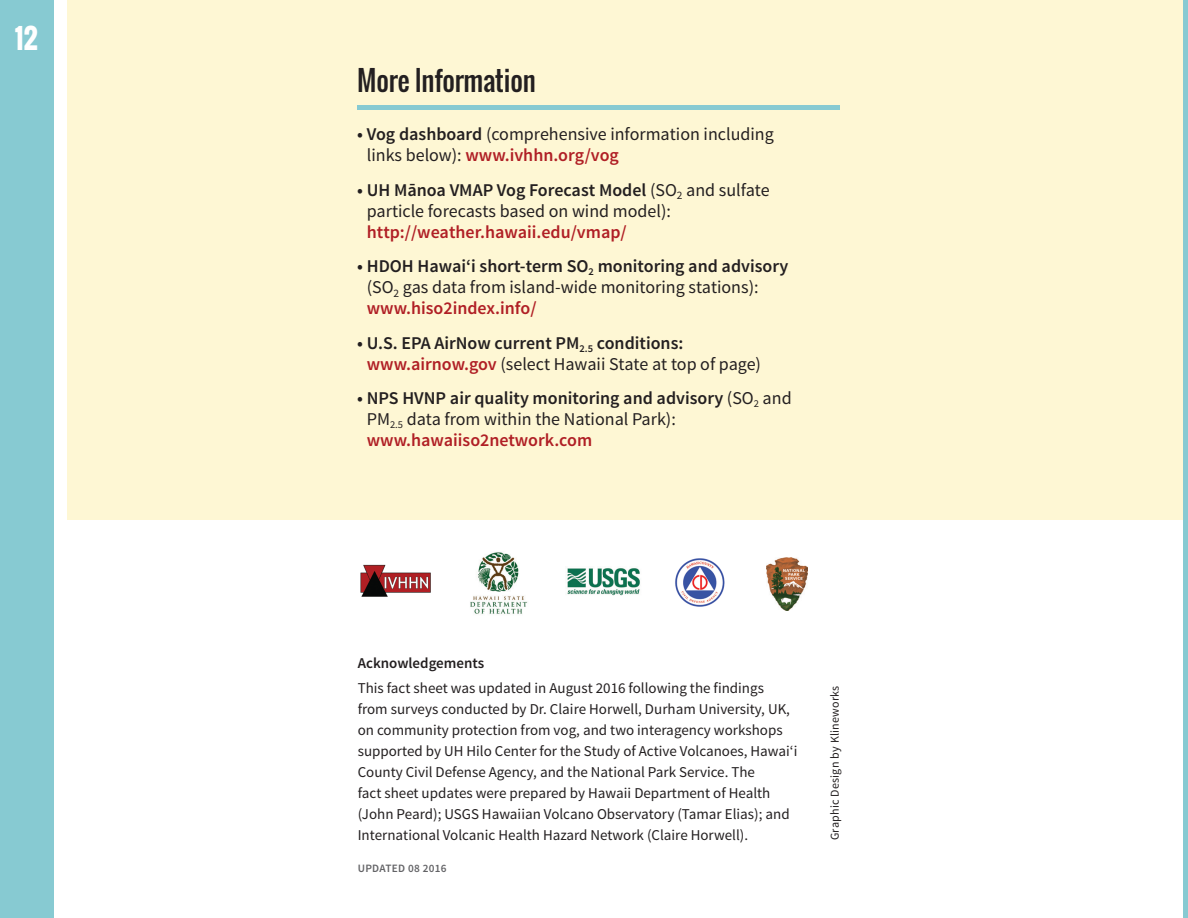
<style>
.page{position:relative;width:1188px;height:918px;background:#fff}
.page>*{position:absolute;margin:0;border:0;box-sizing:border-box;transform-origin:0 0}
.t1{font:27px "Oswald";letter-spacing:-.01em;color:#231f20}
.t2{font:700 27px "Oswald";color:#fff}
.t3{font:600 18px/21px "Source Sans Pro";color:#231f20}
.t4{font:18px/21px "Source Sans Pro";color:#231f20}
.t5{font:600 18px "Source Sans Pro";color:#b01f25}
.t6{font:15px/21px "Source Sans Pro";color:#231f20}
.t7{font:600 15px "Source Sans Pro";color:#231f20}
.t8{font:12px "Source Sans Pro";letter-spacing:.02em;color:#231f20}
.t9{font:600 11.25px "Source Sans Pro";letter-spacing:.025em;color:#636366}
.s1{font-weight:600}
.s2{font-weight:600;color:#b01f25}
.s3{font-weight:400}
.s4{color:#b01f25}
</style>
<div class="page">
<div style="left:0;top:0;width:54px;height:918px;background:#87cad2"></div>
<div style="left:68px;top:1px;width:1120px;height:519px;background:#fef7d4"></div>
<hr style="left:358px;top:106px;width:482px;height:4px;background:#87cad2">
<img style="left:360px;top:564px;width:71px;height:33px">
<img style="left:567px;top:568px;width:73px;height:28px">
<img style="left:470px;top:552px;width:58px;height:62px">
<img style="left:675px;top:558px;width:50px;height:49px">
<img style="left:767px;top:557px;width:40px;height:53px">
<hr style="left:1184px;top:0;width:4px;height:918px;background:#87cad2">
<h1 class="t2" style="left:15px;top:18px;width:24px">12</h1>
<h1 class="t1" style="left:357px;top:60px;width:180px">More Information</h1>
<p class="t4" style="left:367px;top:124px;width:409px;text-indent:-10px"><span class="s1">• Vog dashboard</span> (comprehensive information including links below): <span class="s2">www.ivhhn.org/vog</span></p>
<p class="t4" style="left:367px;top:180px;width:404px;text-indent:-10px"><span class="s1">• UH Mānoa VMAP Vog Forecast Model</span> (SO<sub>2</sub> and sulfate particle forecasts based on wind model):</p>
<p class="t5" style="left:367px;top:220px;width:261px">http://weather.hawaii.edu/vmap/</p>
<p class="t3" style="left:367px;top:256px;width:423px;text-indent:-10px">• HDOH Hawaiʻi short-term SO<sub>2</sub> monitoring and advisory <span class="s3">(SO</span><sub>2</sub> <span class="s3">gas data from island-wide monitoring stations): </span><span class="s4">www.hiso2index.info/</span></p>
<p class="t3" style="left:367px;top:333px;width:396px;text-indent:-10px">• U.S. EPA AirNow current PM<sub>2.5</sub> conditions: <span class="s4">www.airnow.gov</span> <span class="s3">(select Hawaii State at top of page)</span></p>
<p class="t3" style="left:367px;top:388px;width:426px;text-indent:-10px">• NPS HVNP air quality monitoring and advisory <span class="s3">(SO</span><sub>2</sub> <span class="s3">and<br>PM</span><sub>2.5</sub> <span class="s3">data from within the National Park): </span><span class="s4">www.hawaiiso2network.com</span></p>
<p class="t7" style="left:358px;top:654px;width:128px">Acknowledgements</p>
<p class="t6" style="left:358px;top:677px;width:441px">This fact sheet was updated in August 2016 following the findings from surveys conducted by Dr. Claire Horwell, Durham University, UK, on community protection from vog, and two interagency workshops supported by UH Hilo Center for the Study of Active Volcanoes, Hawaiʻi County Civil Defense Agency, and the National Park Service. The<br>fact sheet updates were prepared by Hawaii Department of Health (John Peard); USGS Hawaiian Volcano Observatory (Tamar Elias); and International Volcanic Health Hazard Network (Claire Horwell).</p>
<p class="t8" style="left:827px;top:840px;width:156px;rotate:-90deg">Graphic Design by Klineworks</p>
<p class="t9" style="left:358px;top:861px;width:90px">UPDATED 08 2016</p>
<p class="t8" style="left:564px;top:854px;width:156px;rotate:-90deg">Graphic Design by Klineworks</p>
</div>
